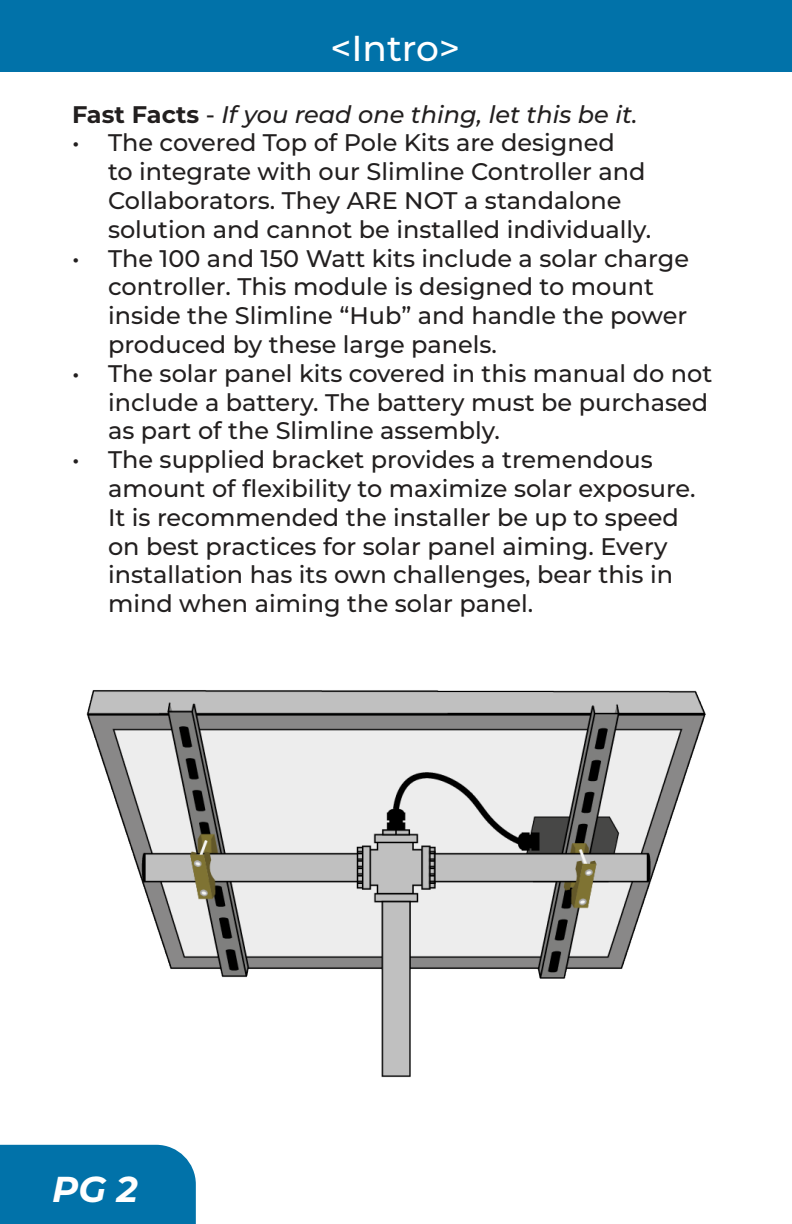
<style>
.page{position:relative;width:792px;height:1224px;background:#fff}
.page>*{position:absolute;margin:0;border:0;box-sizing:border-box;transform-origin:0 0}
.t1{font:500 36px "Montserrat";color:#fff}
.t2{font:italic 700 36px "Montserrat";color:#fff}
.t3{font:500 24px/28.8px "Montserrat";color:#221f1f}
.t4{font:italic 500 24px "Montserrat";color:#221f1f}
.s1{font-weight:700;font-style:normal}
.s2{font-style:normal}
</style>
<div class="page">
<div style="left:0;top:0;width:792px;height:72px;background:#0172a9"></div>
<div style="left:0;top:1145px;width:196px;height:79px;background:#0172a9"></div>
<img style="left:86px;top:690px;width:620px;height:388px">
<h1 class="t1" style="left:330px;top:30px;width:131px">&lt;Intro&gt;</h1>
<p class="t4" style="left:72px;top:104px;width:567px"><span class="s1">Fast Facts</span> <span class="s2">-</span> If you read one thing, let this be it.</p>
<p class="t3" style="left:108px;top:129px;width:545px;text-indent:-36px">• The covered Top of Pole Kits are designed<br>to integrate with our Slimline Controller and Collaborators. They ARE NOT a standalone solution and cannot be installed individually.</p>
<p class="t3" style="left:108px;top:244px;width:583px;text-indent:-36px">• The 100 and 150 Watt kits include a solar charge controller. This module is designed to mount inside the Slimline “Hub” and handle the power produced by these large panels.</p>
<p class="t3" style="left:108px;top:360px;width:606px;text-indent:-36px">• The solar panel kits covered in this manual do not include a battery. The battery must be purchased as part of the Slimline assembly.</p>
<p class="t3" style="left:108px;top:446px;width:589px;text-indent:-36px">• The supplied bracket provides a tremendous amount of flexibility to maximize solar exposure.<br>It is recommended the installer be up to speed on best practices for solar panel aiming. Every installation has its own challenges, bear this in mind when aiming the solar panel.</p>
<h1 class="t2" style="left:52px;top:1173px;width:87px">PG 2</h1>
</div>
